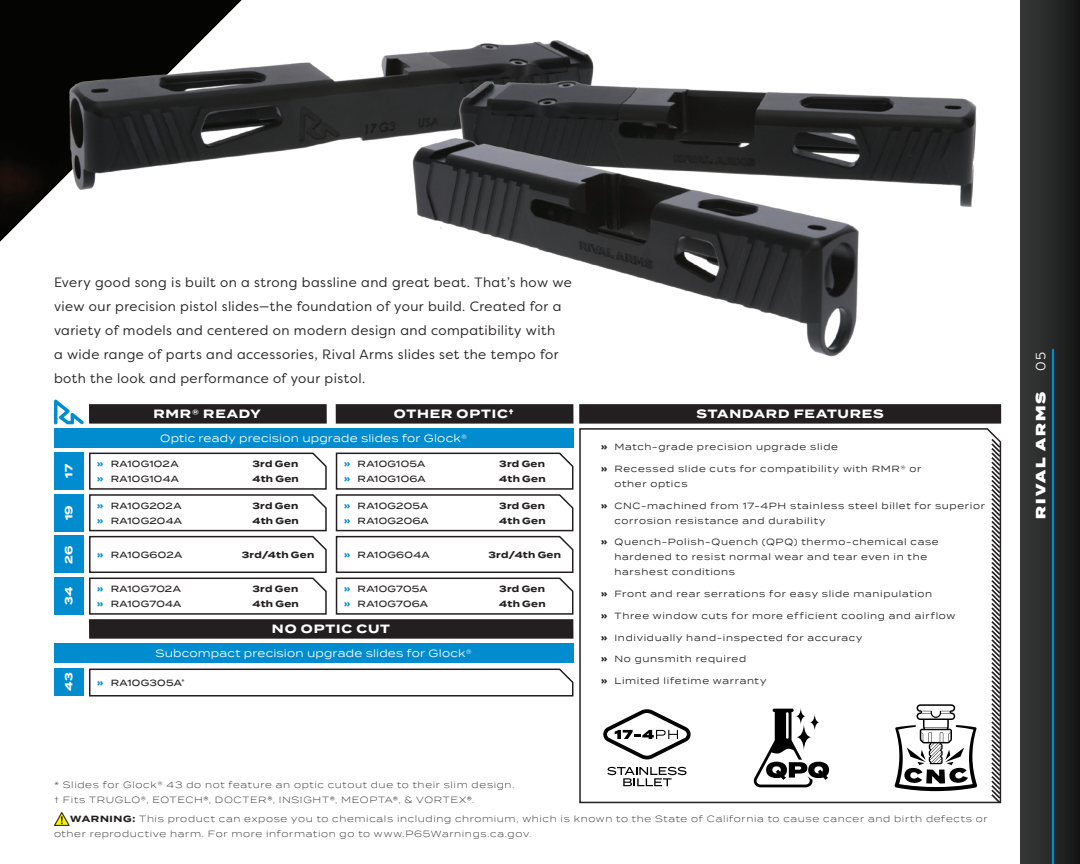
<style>
.page{position:relative;width:1080px;height:864px;background:#fff}
.page>*{position:absolute;margin:0;border:0;box-sizing:border-box;transform-origin:0 0}
.t1{font:13.5px/24px "Filson Pro";letter-spacing:.035em;color:#231f20}
.t2{font:900 13.5px "Termina";letter-spacing:.14em;color:#fff}
.t3{font:13.5px "Filson Pro";color:#fff}
.t4{font:700 12px "Termina";letter-spacing:.065em;color:#fff}
.t5{font:10.5px "Termina";letter-spacing:.015em;color:#fff}
.t6{font:700 10.5px "Termina";letter-spacing:.02em;color:#fff}
.t7{font:9px/15px "Termina";letter-spacing:.07em;color:#231f20}
.t8{font:300 9px/15px "Termina";letter-spacing:.075em;color:#231f20}
.t9{font:500 9px "Termina";letter-spacing:.025em;color:#231f20}
.t10{font:700 9px "Termina";letter-spacing:.025em;color:#231f20}
.s1{font-family:"Filson Pro";font-weight:900}
.s2{font-family:"Filson Pro";font-weight:900;color:#008ccf}
.s3{font-weight:400}
.s4{font-weight:500}
.s5{font-weight:700}
</style>
<div class="page">
<div style="left:1021px;top:0;width:59px;height:864px;background:linear-gradient(to right,#373939,#151717)"></div>
<img style="left:0;top:0;width:84px;height:696px">
<hr style="left:1052px;top:350px;width:2px;height:514px;background:#008ccf">
<img style="left:36px;top:0;width:243px;height:294px">
<img style="left:442px;top:0;width:590px;height:326px">
<img style="left:279px;top:51px;width:664px;height:383px">
<div style="left:54px;top:453px;width:29px;height:37px;background:#008ccf"></div>
<div style="left:54px;top:494px;width:29px;height:37px;background:#008ccf"></div>
<div style="left:54px;top:536px;width:29px;height:37px;background:#008ccf"></div>
<div style="left:54px;top:578px;width:29px;height:37px;background:#008ccf"></div>
<div style="left:54px;top:668px;width:29px;height:28px;background:#008ccf"></div>
<div style="left:89px;top:404px;width:238px;height:20px;background:#231f20"></div>
<div style="left:89px;top:619px;width:484px;height:20px;background:#231f20"></div>
<div style="left:336px;top:404px;width:237px;height:20px;background:#231f20"></div>
<div style="left:579px;top:404px;width:422px;height:20px;background:#231f20"></div>
<svg style="left:579px;top:427px;width:418px;height:377px"></svg>
<svg style="left:990px;top:437px;width:12px;height:367px"></svg>
<div style="left:54px;top:428px;width:519px;height:20px;background:#008ccf"></div>
<div style="left:54px;top:643px;width:519px;height:20px;background:#008ccf"></div>
<svg style="left:89px;top:452px;width:238px;height:163px"></svg>
<svg style="left:335px;top:452px;width:239px;height:163px"></svg>
<svg style="left:89px;top:668px;width:485px;height:29px"></svg>
<svg style="left:54px;top:400px;width:30px;height:24px"></svg>
<svg style="left:603px;top:709px;width:88px;height:50px"></svg>
<svg style="left:607px;top:767px;width:80px;height:19px"></svg>
<svg style="left:753px;top:709px;width:76px;height:78px"></svg>
<svg style="left:894px;top:704px;width:83px;height:87px"></svg>
<svg style="left:54px;top:812px;width:16px;height:14px"></svg>
<p class="t1" style="left:54px;top:270px;width:519px">Every good song is built on a strong bassline and great beat. That’s how we view our precision pistol slides—the foundation of your build. Created for a variety of models and centered on modern design and compatibility with<br>a wide range of parts and accessories, Rival Arms slides set the tempo for both the look and performance of your pistol.</p>
<p class="t6" style="left:61px;top:478px;width:15px;rotate:-90deg">17</p>
<p class="t6" style="left:61px;top:520px;width:17px;rotate:-90deg">19</p>
<p class="t6" style="left:61px;top:564px;width:20px;rotate:-90deg">26</p>
<p class="t6" style="left:61px;top:605px;width:20px;rotate:-90deg">34</p>
<p class="t6" style="left:61px;top:691px;width:20px;rotate:-90deg">43</p>
<p class="t4" style="left:394px;top:405px;width:122px">OTHER OPTIC†</p>
<p class="t4" style="left:696px;top:405px;width:189px">STANDARD FEATURES</p>
<p class="t7" style="left:601px;top:439px;width:238px"><span class="s1">»</span> Match-grade precision upgrade slide</p>
<p class="t7" style="left:615px;top:461px;width:308px;text-indent:-14px"><span class="s1">»</span> Recessed slide cuts for compatibility with RMR® or other optics</p>
<p class="t7" style="left:615px;top:498px;width:372px;text-indent:-14px"><span class="s1">»</span> CNC-machined from 17-4PH stainless steel billet for superior corrosion resistance and durability</p>
<p class="t7" style="left:615px;top:534px;width:326px;text-indent:-14px"><span class="s1">»</span> Quench-Polish-Quench (QPQ) thermo-chemical case hardened to resist normal wear and tear even in the harshest conditions</p>
<p class="t7" style="left:601px;top:586px;width:333px"><span class="s1">»</span> Front and rear serrations for easy slide manipulation</p>
<p class="t7" style="left:601px;top:608px;width:356px"><span class="s1">»</span> Three window cuts for more efficient cooling and airflow</p>
<p class="t7" style="left:601px;top:630px;width:263px"><span class="s1">»</span> Individually hand-inspected for accuracy</p>
<p class="t7" style="left:601px;top:651px;width:147px"><span class="s1">»</span> No gunsmith required</p>
<p class="t7" style="left:601px;top:673px;width:167px"><span class="s1">»</span> Limited lifetime warranty</p>
<p class="t4" style="left:154px;top:405px;width:109px">RMR® READY</p>
<p class="t5" style="left:160px;top:431px;width:309px">Optic ready precision upgrade slides for Glock®</p>
<p class="t9" style="left:97px;top:457px;width:83px"><span class="s2">»</span> RA10G102A</p>
<p class="t10" style="left:253px;top:457px;width:47px">3rd Gen</p>
<p class="t9" style="left:97px;top:472px;width:83px"><span class="s2">»</span> RA10G104A</p>
<p class="t10" style="left:253px;top:472px;width:48px">4th Gen</p>
<p class="t9" style="left:97px;top:499px;width:86px"><span class="s2">»</span> RA10G202A</p>
<p class="t10" style="left:253px;top:499px;width:47px">3rd Gen</p>
<p class="t9" style="left:97px;top:514px;width:86px"><span class="s2">»</span> RA10G204A</p>
<p class="t10" style="left:253px;top:514px;width:48px">4th Gen</p>
<p class="t9" style="left:97px;top:548px;width:87px"><span class="s2">»</span> RA10G602A</p>
<p class="t10" style="left:242px;top:548px;width:74px">3rd/4th Gen</p>
<p class="t9" style="left:97px;top:582px;width:85px"><span class="s2">»</span> RA10G702A</p>
<p class="t10" style="left:253px;top:582px;width:47px">3rd Gen</p>
<p class="t9" style="left:97px;top:597px;width:86px"><span class="s2">»</span> RA10G704A</p>
<p class="t10" style="left:253px;top:597px;width:48px">4th Gen</p>
<p class="t9" style="left:344px;top:457px;width:83px"><span class="s2">»</span> RA10G105A</p>
<p class="t10" style="left:499px;top:457px;width:47px">3rd Gen</p>
<p class="t9" style="left:344px;top:472px;width:83px"><span class="s2">»</span> RA10G106A</p>
<p class="t10" style="left:499px;top:472px;width:48px">4th Gen</p>
<p class="t9" style="left:344px;top:499px;width:86px"><span class="s2">»</span> RA10G205A</p>
<p class="t10" style="left:499px;top:499px;width:47px">3rd Gen</p>
<p class="t9" style="left:344px;top:514px;width:86px"><span class="s2">»</span> RA10G206A</p>
<p class="t10" style="left:499px;top:514px;width:48px">4th Gen</p>
<p class="t9" style="left:344px;top:548px;width:87px"><span class="s2">»</span> RA10G604A</p>
<p class="t10" style="left:488px;top:548px;width:74px">3rd/4th Gen</p>
<p class="t9" style="left:344px;top:582px;width:85px"><span class="s2">»</span> RA10G705A</p>
<p class="t10" style="left:499px;top:582px;width:47px">3rd Gen</p>
<p class="t9" style="left:344px;top:597px;width:86px"><span class="s2">»</span> RA10G706A</p>
<p class="t10" style="left:499px;top:597px;width:48px">4th Gen</p>
<p class="t4" style="left:272px;top:620px;width:120px">NO OPTIC CUT</p>
<p class="t5" style="left:155px;top:646px;width:318px">Subcompact precision upgrade slides for Glock®</p>
<p class="t9" style="left:97px;top:676px;width:89px"><span class="s2">»</span> RA10G305A<sup>*</sup></p>
<p class="t8" style="left:54px;top:777px;width:462px">* Slides for Glock® 43 do not feature an optic cutout due to their slim design.</p>
<p class="t8" style="left:54px;top:792px;width:422px">† Fits TRUGLO<span class="s3">®</span>, EOTECH<span class="s4">®</span>, DOCTER<span class="s4">®</span>, INSIGHT<span class="s4">®</span>, MEOPTA<span class="s4">®</span>, &amp; VORTEX<span class="s4">®</span>.</p>
<p class="t8" style="left:54px;top:811px;width:935px;text-indent:16px"><span class="s5">WARNING:</span> This product can expose you to chemicals including chromium, which is known to the State of California to cause cancer and birth defects or other reproductive harm. For more information go to www.P65Warnings.ca.gov.</p>
<h1 class="t3" style="left:1032px;top:371px;width:21px;rotate:-90deg">05</h1>
<h1 class="t2" style="left:1031px;top:519px;width:128px;rotate:-90deg">RIVAL ARMS</h1>
</div>
